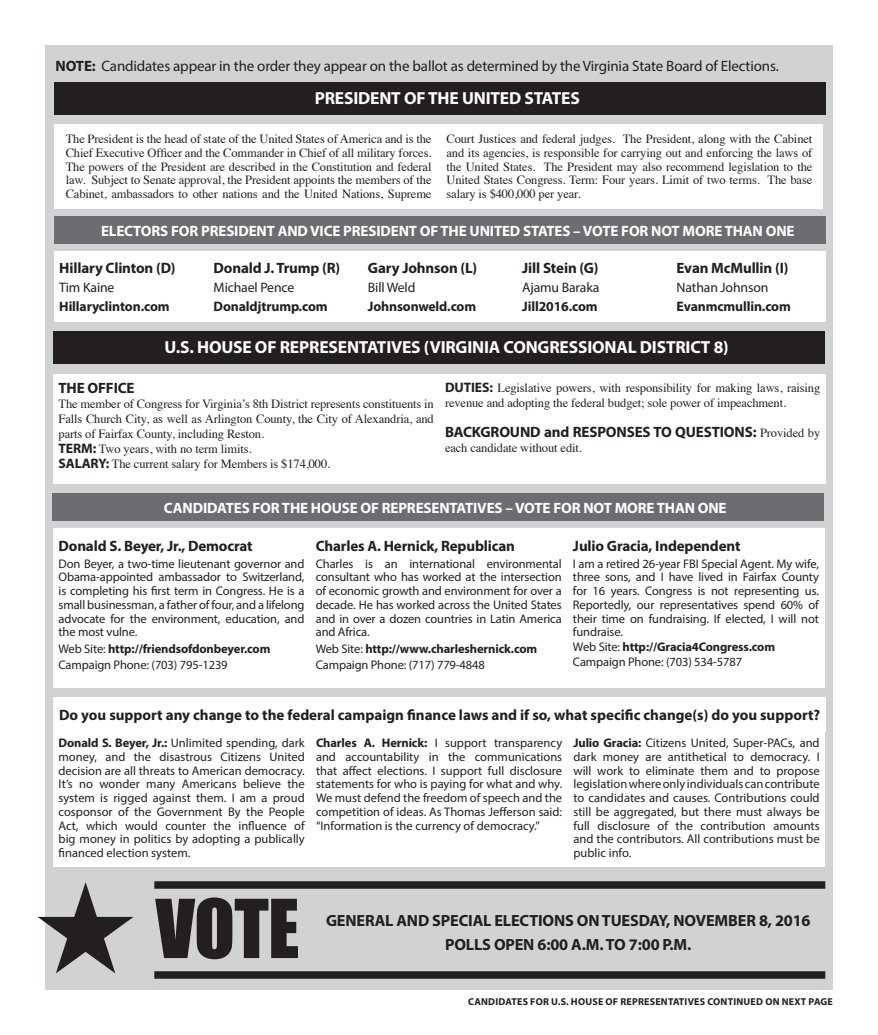
<style>
.page{position:relative;width:878px;height:1035px;background:#d1d2d4}
.page>*{position:absolute;margin:0;border:0;box-sizing:border-box;transform-origin:0 0}
.amendment{font:75px "Impact";color:#231f20}
.amendment-2{font:700 17.5px "Myriad Pro";letter-spacing:-.01em;color:#fff}
.amendment-3{font:700 16.25px "Myriad Pro";letter-spacing:-.01em;color:#231f20}
.amendment-4{font:700 15px "Myriad Pro";letter-spacing:-.01em;color:#231f20}
.amendment-5{font:700 15px "Myriad Pro";letter-spacing:-.01em;color:#fff}
.amendment-6{font:15px "Myriad Pro";letter-spacing:-.01em;color:#231f20}
.Cand_questions{font:700 15px "Myriad Pro";letter-spacing:-.01em;color:#231f20}
.amendment-7{font:700 13.75px "Myriad Pro";letter-spacing:-.01em;color:#231f20}
.amendment-8{font:13.75px "Myriad Pro";letter-spacing:-.01em;color:#231f20}
.amendment-9{font:12.5px/13.8px "Myriad Pro";letter-spacing:-.01em;color:#231f20;text-align:justify}
.amendment-10{font:12.5px/13.8px "Times";letter-spacing:-.01em;color:#231f20;text-align:justify}
.Cand_questions-2{font:12.5px/15px "Times";letter-spacing:-.01em;color:#231f20;text-align:justify}
.amendment-11{font:700 12.5px "Myriad Pro";letter-spacing:-.01em;color:#231f20}
.continued{font:700 10px "Myriad Pro";letter-spacing:.02em;color:#231f20}
.s1{font-weight:700}
.s2{font-family:"Myriad Pro";font-weight:700;font-size:13.75px}
.s3{font-family:"Times";font-weight:400;font-size:12.5px}
.s4{font-weight:400}
</style>
<div class="page">
<div style="left:0;top:0;width:45px;height:1035px;background:#fff"></div>
<div style="left:0;top:990px;width:878px;height:45px;background:#fff"></div>
<div style="left:0;top:0;width:878px;height:45px;background:#fff"></div>
<div style="left:832px;top:28px;width:46px;height:976px;background:#fff"></div>
<div style="left:54px;top:82px;width:771px;height:33px;background:#231f20"></div>
<div style="left:55px;top:124px;width:767px;height:85px;background:#fff"></div>
<div style="left:55px;top:216px;width:770px;height:28px;background:#6c6d70"></div>
<div style="left:54px;top:251px;width:771px;height:71px;background:#fff"></div>
<div style="left:54px;top:331px;width:770px;height:33px;background:#231f20"></div>
<div style="left:54px;top:374px;width:771px;height:110px;background:#fff"></div>
<div style="left:52px;top:494px;width:771px;height:27px;background:#6c6d70"></div>
<div style="left:54px;top:529px;width:770px;height:159px;background:#fff"></div>
<div style="left:54px;top:732px;width:771px;height:134px;background:#fff"></div>
<div style="left:54px;top:698px;width:771px;height:34px;background:#fff"></div>
<div style="left:154px;top:881px;width:671px;height:8px;background:#231f20"></div>
<div style="left:154px;top:971px;width:671px;height:8px;background:#231f20"></div>
<p class="amendment-6" style="left:56px;top:57px;width:724px"><span class="s1">NOTE:</span> Candidates appear in the order they appear on the ballot as determined by the Virginia State Board of Elections.</p>
<p class="amendment-2" style="left:315px;top:87px;width:266px">PRESIDENT OF THE UNITED STATES</p>
<p class="amendment-10" style="left:66px;top:131px;width:367px">The President is the head of state of the United States of America and is the Chief Executive Officer and the Commander in Chief of all military forces.<br>The powers of the President are described in the Constitution and federal law. Subject to Senate approval, the President appoints the members of the Cabinet, ambassadors to other nations and the United Nations, Supreme</p>
<p class="amendment-10" style="left:446px;top:131px;width:367px">Court Justices and federal judges. The President, along with the Cabinet and its agencies, is responsible for carrying out and enforcing the laws of the United States. The President may also recommend legislation to the United States Congress. Term: Four years. Limit of two terms. The base salary is $400,000 per year.</p>
<p class="amendment-5" style="left:101px;top:221px;width:695px">ELECTORS FOR PRESIDENT AND VICE PRESIDENT OF THE UNITED STATES – VOTE FOR NOT MORE THAN ONE</p>
<p class="amendment-4" style="left:59px;top:259px;width:118px">Hillary Clinton (D)</p>
<p class="amendment-8" style="left:59px;top:279px;width:57px">Tim Kaine</p>
<p class="amendment-7" style="left:59px;top:297px;width:112px">Hillaryclinton.com</p>
<p class="amendment-4" style="left:676px;top:259px;width:113px">Evan McMullin (I)</p>
<p class="amendment-8" style="left:676px;top:279px;width:93px">Nathan Johnson</p>
<p class="amendment-7" style="left:676px;top:297px;width:116px">Evanmcmullin.com</p>
<p class="amendment-2" style="left:164px;top:336px;width:566px">U.S. HOUSE OF REPRESENTATIVES (VIRGINIA CONGRESSIONAL DISTRICT 8)</p>
<p class="amendment-4" style="left:214px;top:259px;width:128px">Donald J. Trump (R)</p>
<p class="amendment-8" style="left:214px;top:279px;width:82px">Michael Pence</p>
<p class="amendment-7" style="left:214px;top:297px;width:115px">Donaldjtrump.com</p>
<p class="amendment-4" style="left:368px;top:259px;width:111px">Gary Johnson (L)</p>
<p class="amendment-8" style="left:368px;top:279px;width:49px">Bill Weld</p>
<p class="amendment-7" style="left:368px;top:297px;width:110px">Johnsonweld.com</p>
<p class="amendment-4" style="left:522px;top:259px;width:78px">Jill Stein (G)</p>
<p class="amendment-8" style="left:522px;top:279px;width:79px">Ajamu Baraka</p>
<p class="amendment-7" style="left:522px;top:297px;width:77px">Jill2016.com</p>
<p class="Cand_questions" style="left:59px;top:378px;width:78px">THE OFFICE</p>
<p class="Cand_questions-2" style="left:59px;top:395px;width:377px">The member of Congress for Virginia’s 8th District represents constituents in Falls Church City, as well as Arlington County, the City of Alexandria, and parts of Fairfax County, including Reston.</p>
<p class="Cand_questions-2" style="left:59px;top:440px;width:194px"><span class="s2">TERM:</span> Two years, with no term limits.</p>
<p class="Cand_questions-2" style="left:59px;top:455px;width:273px"><span class="s2">SALARY:</span> The current salary for Members is $174,000.</p>
<p class="Cand_questions-2" style="left:445px;top:379px;width:377px"><span class="s2">DUTIES:</span> Legislative powers, with responsibility for making laws, raising revenue and adopting the federal budget; sole power of impeachment.</p>
<p class="Cand_questions" style="left:445px;top:422px;width:377px">BACKGROUND and RESPONSES TO QUESTIONS: <span class="s3">Provided by</span></p>
<p class="Cand_questions-2" style="left:445px;top:439px;width:138px">each candidate without edit.</p>
<p class="amendment-5" style="left:164px;top:498px;width:564px">CANDIDATES FOR THE HOUSE OF REPRESENTATIVES – VOTE FOR NOT MORE THAN ONE</p>
<p class="amendment-4" style="left:59px;top:536px;width:196px">Donald S. Beyer, Jr., Democrat</p>
<p class="amendment-9" style="left:59px;top:556px;width:247px">Don Beyer, a two-time lieutenant governor and Obama-appointed ambassador to Switzerland, is completing his first term in Congress. He is a small businessman, a father of four, and a lifelong advocate for the environment, education, and the most vulne.</p>
<p class="amendment-11" style="left:59px;top:640px;width:213px"><span class="s4">Web Site:</span> http://friendsofdonbeyer.com</p>
<p class="amendment-9" style="left:59px;top:657px;width:171px">Campaign Phone: (703) 795-1239</p>
<p class="amendment-4" style="left:316px;top:536px;width:201px">Charles A. Hernick, Republican</p>
<p class="amendment-9" style="left:316px;top:556px;width:247px">Charles is an international environmental consultant who has worked at the intersection of economic growth and environment for over a decade. He has worked across the United States and in over a dozen countries in Latin America and Africa.</p>
<p class="amendment-11" style="left:316px;top:640px;width:223px"><span class="s4">Web Site:</span> http://www.charleshernick.com</p>
<p class="amendment-9" style="left:316px;top:657px;width:171px">Campaign Phone: (717) 779-4848</p>
<p class="amendment-4" style="left:573px;top:536px;width:169px">Julio Gracia, Independent</p>
<p class="amendment-9" style="left:573px;top:556px;width:247px">I am a retired 26-year FBI Special Agent. My wife, three sons, and I have lived in Fairfax County for 16 years. Congress is not representing us.<br>Reportedly, our representatives spend 60% of their time on fundraising. If elected, I will not fundraise.</p>
<p class="amendment-11" style="left:573px;top:639px;width:203px"><span class="s4">Web Site:</span> http://Gracia4Congress.com</p>
<p class="amendment-9" style="left:573px;top:655px;width:171px">Campaign Phone: (703) 534-5787</p>
<p class="amendment-4" style="left:59px;top:705px;width:762px">Do you support any change to the federal campaign finance laws and if so, what specific change(s) do you support?</p>
<p class="amendment-9" style="left:59px;top:736px;width:248px"><span class="s1">Donald S. Beyer, Jr.:</span> Unlimited spending, dark money, and the disastrous Citizens United decision are all threats to American democracy.<br>It’s no wonder many Americans believe the system is rigged against them. I am a proud cosponsor of the Government By the People Act, which would counter the influence of big money in politics by adopting a publically financed election system.</p>
<p class="amendment-9" style="left:316px;top:736px;width:248px"><span class="s1">Charles A. Hernick:</span> I support transparency and accountability in the communications that affect elections. I support full disclosure statements for who is paying for what and why.<br>We must defend the freedom of speech and the competition of ideas. As Thomas Jefferson said: “Information is the currency of democracy.”</p>
<p class="amendment-9" style="left:573px;top:736px;width:248px"><span class="s1">Julio Gracia:</span> Citizens United, Super-PACs, and dark money are antithetical to democracy. I will work to eliminate them and to propose legislation where only individuals can contribute to candidates and causes. Contributions could still be aggregated, but there must always be full disclosure of the contribution amounts and the contributors. All contributions must be public info.</p>
<p class="amendment" style="left:155px;top:870px;width:145px">VOTE</p>
<p class="amendment-3" style="left:326px;top:910px;width:486px">GENERAL AND SPECIAL ELECTIONS ON TUESDAY, NOVEMBER 8, 2016</p>
<p class="amendment-3" style="left:445px;top:934px;width:248px">POLLS OPEN 6:00 A.M. TO 7:00 P.M.</p>
<p class="continued" style="left:468px;top:995px;width:366px">CANDIDATES FOR U.S. HOUSE OF REPRESENTATIVES CONTINUED ON NEXT PAGE</p>
</div>
